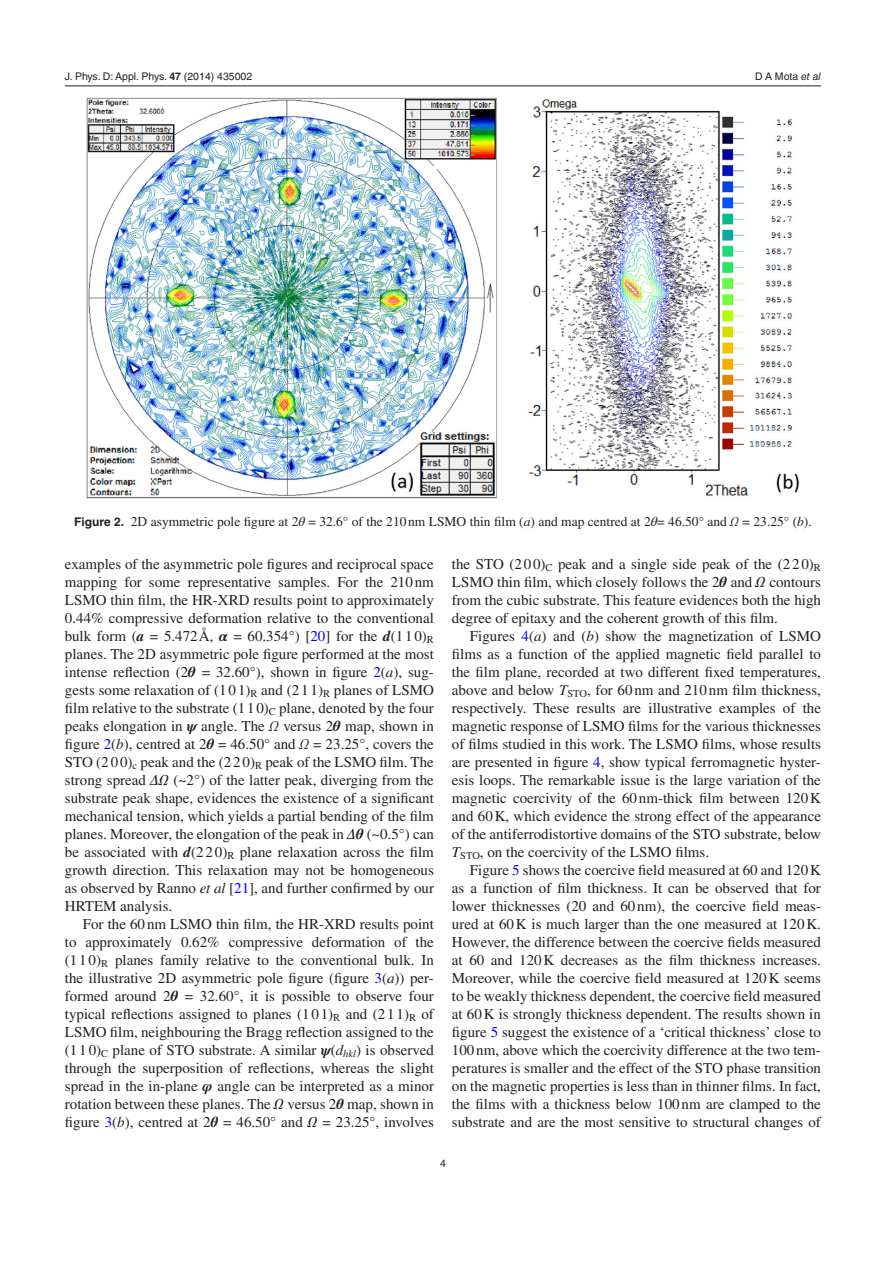
<style>
.page{position:relative;width:893px;height:1263px;background:#fff}
.page>*{position:absolute;margin:0;border:0;box-sizing:border-box;transform-origin:0 0}
.t1{font:15px/18px "Times LT Std";color:#231f20;text-align:justify}
.t2{font:13.5px "Times LT Std";color:#231f20}
.t3{font:10.5px "Helvetica LT Std";color:#231f20}
.s1{font-family:"Helvetica";font-weight:700}
.s2{font-family:"Helvetica"}
.s3{font-style:italic}
.s4{font-family:"Helvetica LT Std";font-weight:700;font-size:12px}
.s5{font-family:"STIX General";font-style:italic}
.s6{font-weight:700;font-style:italic}
.s7{font-family:"STIX General";font-weight:700;font-style:italic}
.s8{color:#00f}
</style>
<div class="page">
<hr style="left:65px;top:86px;width:756px;height:1px;background:#231f20">
<img style="left:86px;top:97px;width:713px;height:401px">
<p class="t3" style="left:65px;top:70px;width:189px">J. Phys. D: Appl. Phys. <span class="s1">47</span> (<span class="s2">2014</span>) 435002</p>
<p class="t3" style="left:755px;top:70px;width:67px">D A Mota <span class="s3">et al</span></p>
<p class="t2" style="left:74px;top:514px;width:739px"><span class="s4">Figure 2.</span> 2D asymmetric pole figure at 2<span class="s5">θ</span> = 32.6° of the 210nm LSMO thin film (<span class="s3">a</span>) and map centred at 2<span class="s5">θ</span>= 46.50° and <span class="s3">Ω</span> = 23.25° (<span class="s3">b</span>).</p>
<p class="t1" style="left:65px;top:555px;width:371px">examples of the asymmetric pole figures and reciprocal space mapping for some representative samples. For the 210nm LSMO thin film, the HR-XRD results point to approximately 0.44% compressive deformation relative to the conventional bulk form (<span class="s6">a</span> = 5.472Å, <span class="s7">α</span> = 60.354°) [<span class="s8">20</span>] for the <span class="s6">d</span>(1 10)<sub>R </sub>planes. The 2D asymmetric pole figure performed at the most intense reflection (2<span class="s7">θ</span> = 32.60°), shown in figure <span class="s8">2</span>(<span class="s3">a</span>), sug&shy;gests some relaxation of (1 01)<sub>R</sub> and (2 11)<sub>R</sub> planes of LSMO film relative to the substrate (1 10)<sub>C</sub> plane, denoted by the four peaks elongation in <span class="s7">ψ</span> angle. The <span class="s3">Ω</span> versus 2<span class="s7">θ</span> map, shown in figure <span class="s8">2</span>(<span class="s3">b</span>), centred at 2<span class="s7">θ</span> = 46.50° and <span class="s3">Ω</span> = 23.25°, covers the STO (200)<sub>c</sub> peak and the (2 2 0)<sub>R</sub> peak of the LSMO film. The strong spread <span class="s6">ΔΩ</span> (~2°) of the latter peak, diverging from the substrate peak shape, evidences the existence of a significant mechanical tension, which yields a partial bending of the film planes. Moreover, the elongation of the peak in <span class="s6">Δ</span><span class="s7">θ</span> (~0.5°) can be associated with <span class="s6">d</span>(2 20)<sub>R</sub> plane relaxation across the film growth direction. This relaxation may not be homogeneous as observed by Ranno <span class="s3">et al</span> [<span class="s8">21</span>], and further confirmed by our HRTEM analysis.</p>
<p class="t1" style="left:65px;top:915px;width:371px;text-indent:18px">For the 60nm LSMO thin film, the HR-XRD results point to approximately 0.62% compressive deformation of the (1 1 0)<sub>R</sub> planes family relative to the conventional bulk. In the illustrative 2D asymmetric pole figure (figure <span class="s8">3</span>(<span class="s3">a</span>)) per&shy;formed around 2<span class="s7">θ</span> = 32.60°, it is possible to observe four typical reflections assigned to planes (1 01)<sub>R</sub> and (2 11)<sub>R</sub> of LSMO film, neighbouring the Bragg reflection assigned to the (1 1 0)<sub>C</sub> plane of STO substrate. A similar <span class="s7">ψ</span>(<span class="s3">d</span><sub>hkl</sub>) is observed through the superposition of reflections, whereas the slight spread in the in-plane <span class="s7">φ</span> angle can be interpreted as a minor rotation between these planes. The <span class="s6">Ω</span> versus 2<span class="s7">θ</span> map, shown in figure <span class="s8">3</span>(<span class="s3">b</span>), centred at 2<span class="s7">θ</span> = 46.50° and <span class="s6">Ω</span> = 23.25°, involves</p>
<p class="t1" style="left:452px;top:555px;width:371px">the STO (2 00)<sub>C</sub> peak and a single side peak of the (22 0)<sub>R </sub>LSMO thin film, which closely follows the 2<span class="s7">θ</span> and <span class="s6">Ω</span> contours from the cubic substrate. This feature evidences both the high degree of epitaxy and the coherent growth of this film.</p>
<p class="t1" style="left:452px;top:627px;width:371px;text-indent:18px">Figures <span class="s8">4</span>(<span class="s3">a</span>) and (<span class="s3">b</span>) show the magnetization of LSMO films as a function of the applied magnetic field parallel to the film plane, recorded at two different fixed temperatures, above and below <span class="s3">T</span><sub>STO</sub>, for 60 nm and 210 nm film thickness, respectively. These results are illustrative examples of the magnetic response of LSMO films for the various thicknesses of films studied in this work. The LSMO films, whose results are presented in figure <span class="s8">4</span>, show typical ferromagnetic hyster&shy;esis loops. The remarkable issue is the large variation of the magnetic coercivity of the 60 nm-thick film between 120K and 60K, which evidence the strong effect of the appearance of the antiferrodistortive domains of the STO substrate, below <span class="s3">T</span><sub>STO</sub>, on the coercivity of the LSMO films.</p>
<p class="t1" style="left:452px;top:861px;width:371px;text-indent:18px">Figure <span class="s8">5</span> shows the coercive field measured at 60 and 120K as a function of film thickness. It can be observed that for lower thicknesses (20 and 60nm), the coercive field meas&shy;ured at 60K is much larger than the one measured at 120K.<br>However, the difference between the coercive fields measured at 60 and 120K decreases as the film thickness increases.<br>Moreover, while the coercive field measured at 120K seems to be weakly thickness dependent, the coercive field measured at 60K is strongly thickness dependent. The results shown in figure <span class="s8">5</span> suggest the existence of a ‘critical thickness’ close to 100nm, above which the coercivity difference at the two tem&shy;peratures is smaller and the effect of the STO phase transition on the magnetic properties is less than in thinner films. In fact, the films with a thickness below 100 nm are clamped to the substrate and are the most sensitive to structural changes of</p>
<p class="t3" style="left:440px;top:1157px;width:7px">4</p>
</div>
